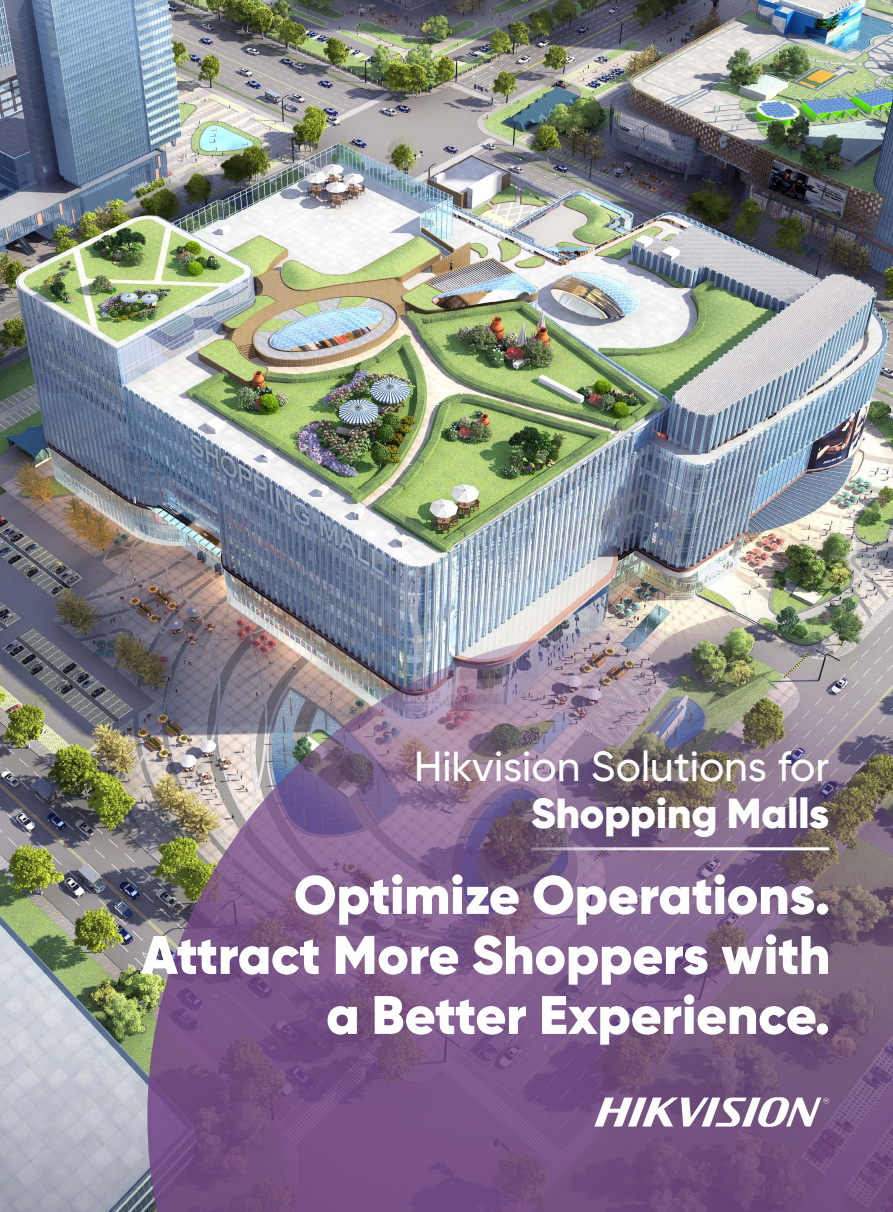
<style>
.page{position:relative;width:893px;height:1212px;background:#fff}
.page>*{position:absolute;margin:0;border:0;box-sizing:border-box;transform-origin:0 0}
.t1{font:900 54px/60px "Gilroy";color:#fff;text-align:right}
.t2{font:500 42px "Gilroy";color:#fff}
.t3{font:900 42px "Gilroy";color:#fff}
</style>
<div class="page">
<img style="left:0;top:0;width:893px;height:1212px">
<img style="left:85px;top:567px;width:808px;height:645px">
<svg style="left:594px;top:1097px;width:235px;height:30px"></svg>
<hr style="left:531px;top:847px;width:298px;height:3px;background:#fff">
<p class="t2" style="left:414px;top:741px;width:417px">Hikvision Solutions for</p>
<p class="t3" style="left:531px;top:786px;width:300px">Shopping Malls</p>
<p class="t1" style="left:141px;top:865px;width:690px">Optimize Operations.<br>Attract More Shoppers with a Better Experience.</p>
</div>
